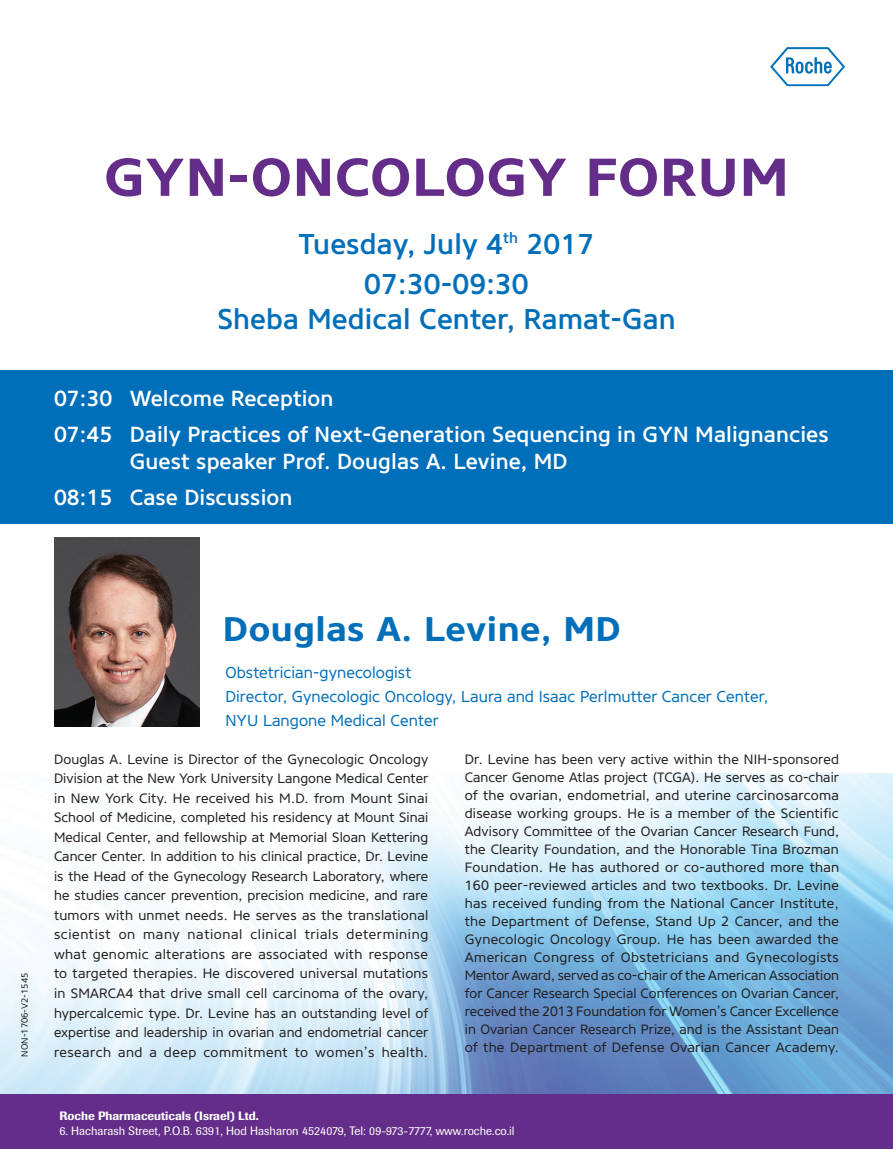
<style>
.page{position:relative;width:893px;height:1149px;background:#fff}
.page>*{position:absolute;margin:0;border:0;box-sizing:border-box;transform-origin:0 0}
.t1{font:700 53.1px "Core Sans N65";letter-spacing:.015em;color:#642d89;scale:1.04 1}
.t2{font:700 34.05px "Core Sans N65";letter-spacing:.015em;color:#006fba;scale:1.04 1}
.t3{font:500 28.5px/39.9px "Core Sans N55";letter-spacing:.005em;color:#006fba}
.t4{font:500 21.75px/35.7px "Core Sans N55";letter-spacing:.005em;color:#fff}
.t5{font:15.75px/24px "Core Sans N45";letter-spacing:.005em;color:#006fba}
.t6{font:500 15px "Core Sans N55";color:#006fba}
.t7{font:13.5px/18px "Core Sans N45";letter-spacing:.01em;color:#231f20;text-align:right}
.t8{font:13.5px "Core Sans N45";letter-spacing:.045em;color:#231f20}
.t9{font:13.5px "Core Sans N45";letter-spacing:.03em;color:#231f20}
.t10{font:13.5px "Core Sans N45";letter-spacing:.035em;color:#231f20}
.t11{font:12px "Imago";color:#fff}
.t12{font:500 12px "Imago";color:#fff}
.t13{font:9px "Core Sans N45";letter-spacing:.005em;color:#231f20}
</style>
<div class="page">
<img style="left:0;top:773px;width:893px;height:321px">
<svg style="left:770px;top:47px;width:75px;height:39px"></svg>
<div style="left:0;top:1094px;width:893px;height:54px;background:#642d89"></div>
<div style="left:0;top:370px;width:893px;height:153px;background:#006fba"></div>
<img style="left:54px;top:537px;width:145px;height:188px">
<h1 class="t1" style="left:104px;top:143px;width:660px">GYN-ONCOLOGY FORUM</h1>
<p class="t6" style="left:503px;top:228px;width:16px">th</p>
<h3 class="t3" style="left:364px;top:224px;width:166px;text-indent:-66px">Tuesday, July 4<br>07:30-09:30</h3>
<h3 class="t3" style="left:217px;top:299px;width:460px">Sheba Medical Center, Ramat-Gan</h3>
<h3 class="t3" style="left:526px;top:224px;width:69px">2017</h3>
<h3 class="t4" style="left:54px;top:381px;width:60px">07:30</h3>
<h3 class="t4" style="left:54px;top:416px;width:60px">07:45</h3>
<h3 class="t4" style="left:54px;top:479px;width:60px">08:15</h3>
<h3 class="t4" style="left:130px;top:381px;width:205px">Welcome Reception</h3>
<h3 class="t4" style="left:130px;top:416px;width:701px">Daily Practices of Next-Generation Sequencing in GYN Malignancies</h3>
<h3 class="t4" style="left:130px;top:444px;width:439px">Guest speaker Prof. Douglas A. Levine, MD<br>Case Discussion</h3>
<p class="t13" style="left:19px;top:1056px;width:85px;rotate:-90deg">NON-1706-V2-1545</p>
<h2 class="t2" style="left:223px;top:607px;width:384px">Douglas A. Levine, MD</h2>
<p class="t5" style="left:225px;top:660px;width:544px">Obstetrician-gynecologist<br>Director, Gynecologic Oncology, Laura and Isaac Perlmutter Cancer Center,<br>NYU Langone Medical Center</p>
<p class="t7" style="left:54px;top:749px;width:376px;line-height:19.5px">Douglas A. Levine is Director of the Gynecologic Oncology Division at the New York University Langone Medical Center in New York City. He received his M D. . from Mount Sinai School of Medicine, completed his residency at Mount Sinai Medical Center, and fellowship at Memorial Sloan Kettering Cancer Center In. addition to his clinical practice, Dr. Levine is the Head of the Gynecology Research Laboratory, where he studies cancer prevention, precision medicine, and rare tumors with unmet needs. He serves as the translational determining</p>
<p class="t8" style="left:54px;top:925px;width:58px">scientist</p>
<p class="t8" style="left:188px;top:925px;width:56px">national</p>
<p class="t8" style="left:250px;top:925px;width:48px">clinical</p>
<p class="t7" style="left:305px;top:925px;width:35px">trials</p>
<p class="t7" style="left:119px;top:925px;width:18px">on</p>
<p class="t7" style="left:143px;top:925px;width:38px">many</p>
<p class="t7" style="left:54px;top:945px;width:34px">what</p>
<p class="t7" style="left:54px;top:964px;width:376px">to targeted therapies. He discovered universal mutations</p>
<p class="t7" style="left:54px;top:984px;width:376px">in SMARCA4 that drive small cell carcinoma of the ovary,</p>
<p class="t7" style="left:54px;top:1003px;width:376px">hypercalcemic type. Dr. Levine has an outstanding level of</p>
<p class="t7" style="left:54px;top:1023px;width:376px">expertise and leadership in ovarian and endometrial cancer</p>
<p class="t7" style="left:382px;top:1042px;width:48px">health.</p>
<p class="t7" style="left:93px;top:945px;width:57px">genomic</p>
<p class="t7" style="left:155px;top:945px;width:72px">alterations</p>
<p class="t7" style="left:258px;top:945px;width:71px">associated</p>
<p class="t7" style="left:334px;top:945px;width:30px">with</p>
<p class="t7" style="left:231px;top:945px;width:22px">are</p>
<p class="t7" style="left:369px;top:945px;width:61px">response</p>
<p class="t7" style="left:315px;top:1042px;width:61px">women s’</p>
<p class="t10" style="left:54px;top:1042px;width:59px">research</p>
<p class="t7" style="left:118px;top:1042px;width:26px">and</p>
<p class="t7" style="left:164px;top:1042px;width:34px">deep</p>
<p class="t10" style="left:203px;top:1042px;width:86px">commitment</p>
<p class="t7" style="left:295px;top:1042px;width:15px">to</p>
<p class="t7" style="left:150px;top:1042px;width:9px">a</p>
<p class="t7" style="left:465px;top:750px;width:376px">Dr. Levine has been very active within the NIH-sponsored Cancer Genome Atlas project (TCGA .) He serves as co-chair of the ovarian, endometrial, and uterine carcinosarcoma disease working groups. He is a member of the Scientific Advisory Committee of the Ovarian Cancer Research Fund, the Clearity Foundation, and the Honorable Tina Brozman Foundation. He has authored or co-authored more than 160 peer-reviewed articles and two textbooks. Dr. Levine has received funding from the National Cancer Institute, the Department of Defense, Stand Up 2 Cancer, and the Gynecologic Oncology Group. He has been awarded the Gynecologists</p>
<p class="t7" style="left:465px;top:948px;width:376px;text-align:left">American<br>Mentor Award, served as co-chair of the American Association for Cancer Research Special Conferences on Ovarian Cancer, received the 2013 Foundation for Women s’ Cancer Excellence in Ovarian Cancer Research Prize, and is the Assistant Dean of the Department of Defense Ovarian Cancer Academy.</p>
<p class="t7" style="left:601px;top:948px;width:15px">of</p>
<p class="t9" style="left:621px;top:948px;width:89px">Obstetricians</p>
<p class="t7" style="left:715px;top:948px;width:26px">and</p>
<p class="t9" style="left:534px;top:948px;width:62px">Congress</p>
<p class="t12" style="left:60px;top:1108px;width:201px">Roche Pharmaceuticals (Israel) Ltd.</p>
<p class="t11" style="left:60px;top:1122px;width:457px">6. Hacharash Street O.P, B. . 6391, Hod Hasharon 4524079, Tel: 09-973-7777, www.roche.co i l.</p>
</div>
